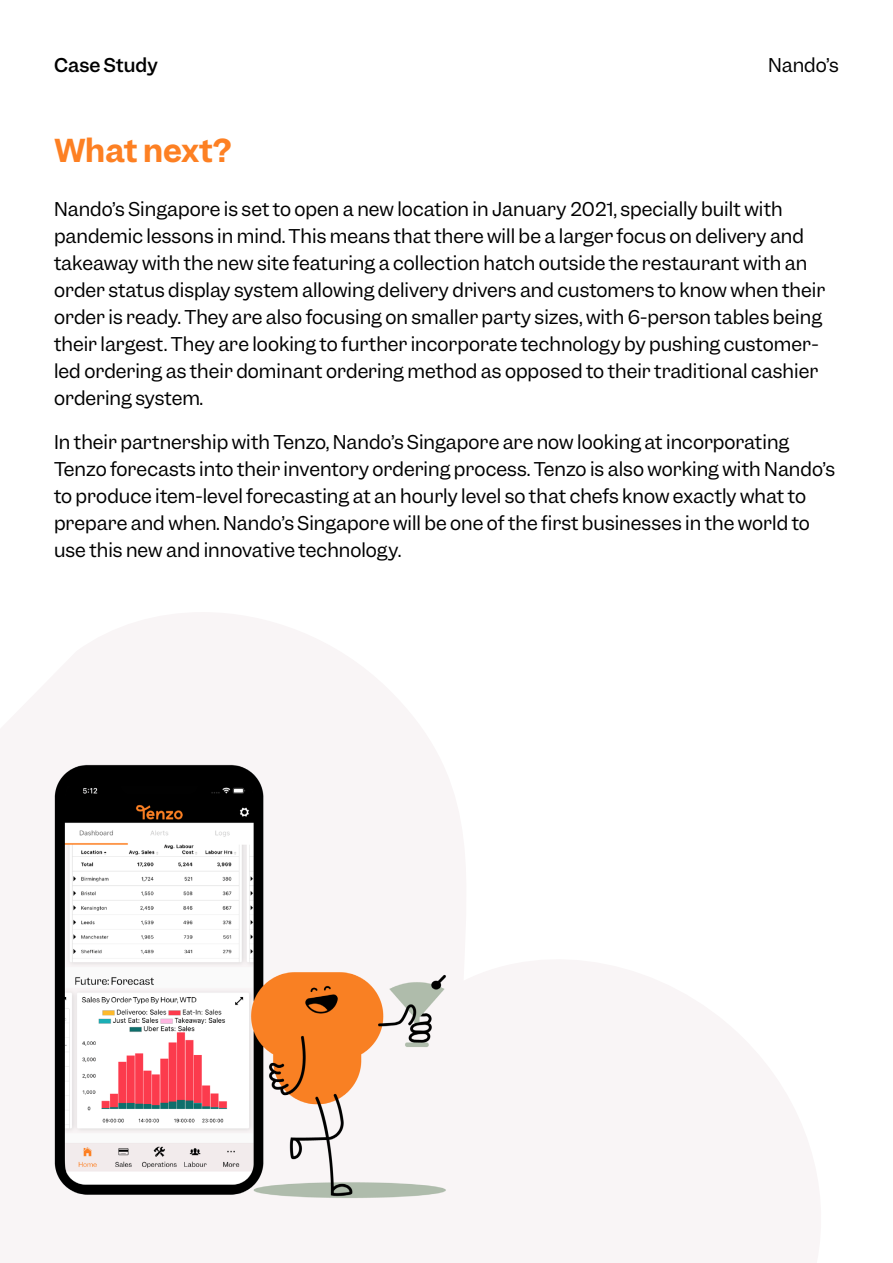
<style>
.page{position:relative;width:893px;height:1263px;background:#fff}
.page>*{position:absolute;margin:0;border:0;box-sizing:border-box;transform-origin:0 0}
.Headline{font:600 30px "Garnett";letter-spacing:-.005em;color:#fd8023}
.Paragraph_style{font:18px/27px "Garnett";color:#000}
.t1{font:500 18px "Garnett";letter-spacing:.005em;color:#000}
.Title_Details{font:18px "Garnett";color:#000}
</style>
<div class="page">
<img style="left:54px;top:764px;width:393px;height:435px">
<p class="t1" style="left:54px;top:54px;width:105px">Case Study</p>
<p class="Headline" style="left:54px;top:130px;width:178px">What next?</p>
<p class="Title_Details" style="left:768px;top:54px;width:72px">Nando’s</p>
<p class="Paragraph_style" style="left:54px;top:196px;width:773px">Nando’s Singapore is set to open a new location in January 2021, specially built with pandemic lessons in mind. This means that there will be a larger focus on delivery and takeaway with the new site featuring a collection hatch outside the restaurant with an order status display system allowing delivery drivers and customers to know when their order is ready. They are also focusing on smaller party sizes, with 6-person tables being their largest. They are looking to further incorporate technology by pushing customer&shy;led ordering as their dominant ordering method as opposed to their traditional cashier ordering system.</p>
<p class="Paragraph_style" style="left:54px;top:429px;width:783px">In their partnership with Tenzo, Nando’s Singapore are now looking at incorporating Tenzo forecasts into their inventory ordering process. Tenzo is also working with Nando’s to produce item-level forecasting at an hourly level so that chefs know exactly what to prepare and when. Nando’s Singapore will be one of the first businesses in the world to use this new and innovative technology.</p>
</div>
